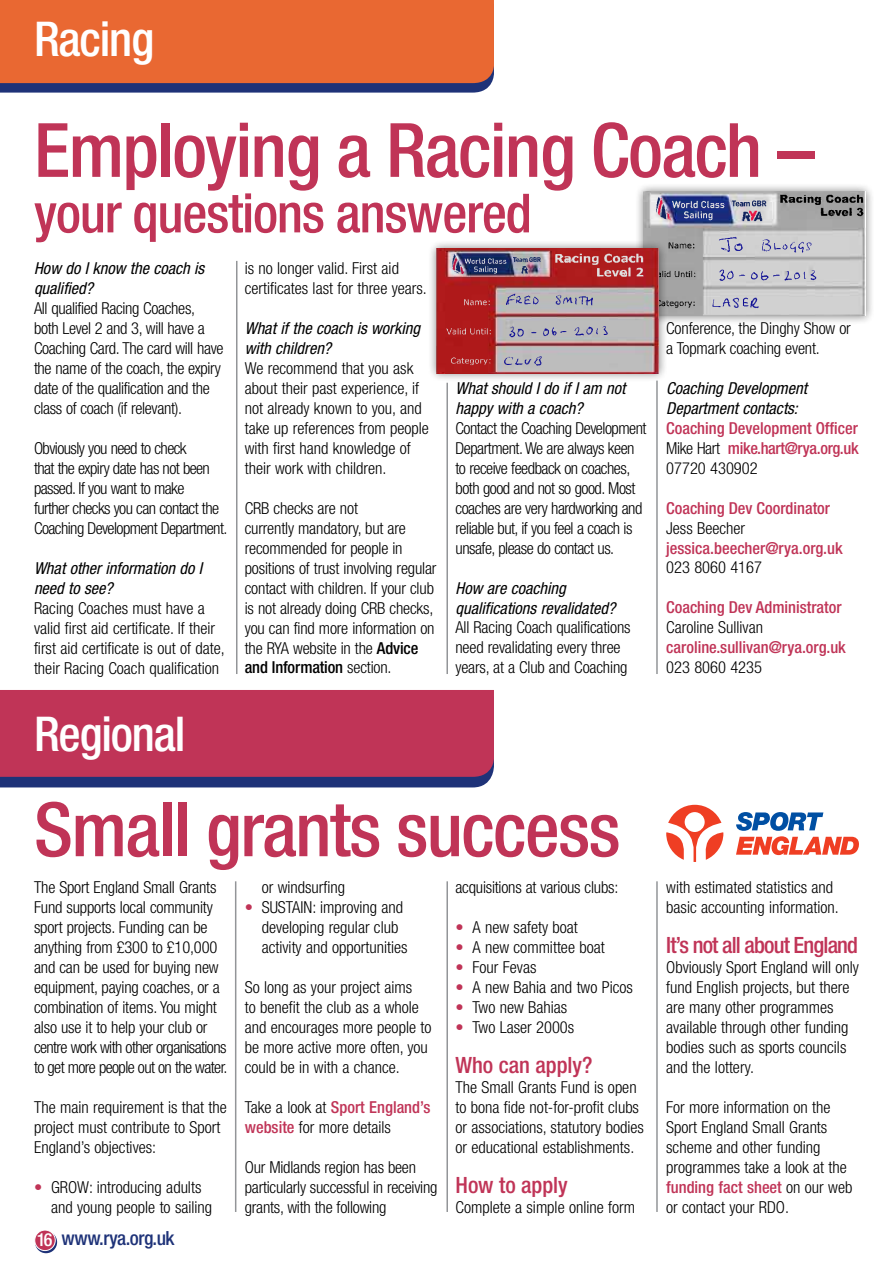
<style>
.page{position:relative;width:893px;height:1263px;background:#fff}
.page>*{position:absolute;margin:0;border:0;box-sizing:border-box;transform-origin:0 0}
.t1{font:500 condensed 75px "Helvetica Neue LT Std";letter-spacing:-.02em;color:#c03457}
.t2{font:500 condensed 54px "Helvetica Neue LT Std";letter-spacing:-.02em;color:#c03457}
.t3{font:500 condensed 48px "Helvetica Neue LT Std";letter-spacing:-.025em;color:#fff}
.t4{font:500 condensed 22.5px "Helvetica Neue LT Std";color:#c03457}
.t5{font:500 condensed 22.5px "Helvetica Neue LT Std";letter-spacing:-.04em;color:#c03457}
.t6{font:500 condensed 19.5px "Helvetica Neue LT Std";letter-spacing:-.025em;color:#1e3278}
.t7{font:300 condensed 16.5px/20px "Helvetica Neue LT Std";color:#000}
.t8{font:italic condensed 16.5px/20px "Helvetica Neue LT Std";color:#000}
.t9{font:300 condensed 16.5px/20px "Helvetica Neue LT Std";letter-spacing:-.03em;color:#000}
.t10{font:500 condensed 16.5px/20px "Helvetica Neue LT Std";color:#c03457;text-align:justify}
.t11{font:300 condensed 16.5px/20px "Helvetica Neue LT Std";letter-spacing:-.02em;color:#000}
.t12{font:300 condensed 16.5px/20px "Helvetica Neue LT Std";letter-spacing:-.035em;color:#000}
.s1{font-weight:500}
.s2{font-weight:300;color:#000}
.s3{color:#c03457}
.s4{font-size:18px;color:#fff}
.s5{font-weight:500;color:#c03457}
</style>
<div class="page">
<svg style="left:0;top:690px;width:494px;height:97px;background:#af345a"></svg>
<svg style="left:35px;top:1231px;width:22px;height:22px"></svg>
<div style="left:35px;top:1230px;width:20px;height:20px;background:#c03457;border-radius:50%"></div>
<div style="left:34px;top:1230px;width:22px;height:21px;border:1px solid #fff;border-radius:50%"></div>
<svg style="left:0;top:0;width:494px;height:93px;background:#d4633a"></svg>
<div style="left:634px;top:182px;width:240px;height:142px;background:#000;opacity:.5"></div>
<img style="left:643px;top:191px;width:222px;height:125px">
<img style="left:648px;top:193px;width:217px;height:116px">
<img style="left:654px;top:191px;width:114px;height:32px">
<img style="left:655px;top:199px;width:104px;height:23px">
<div style="left:427px;top:239px;width:240px;height:143px;background:#000;opacity:.5"></div>
<img style="left:437px;top:249px;width:222px;height:124px">
<img style="left:561px;top:293px;width:50px;height:80px">
<img style="left:447px;top:252px;width:114px;height:121px">
<img style="left:451px;top:254px;width:16px;height:21px">
<hr style="left:236px;top:261px;width:1px;height:413px;background:#939598">
<hr style="left:446px;top:383px;width:2px;height:291px;background:#939598">
<hr style="left:656px;top:381px;width:2px;height:293px;background:#939598">
<hr style="left:235px;top:881px;width:1px;height:331px;background:#939598">
<hr style="left:446px;top:881px;width:2px;height:331px;background:#939598">
<hr style="left:656px;top:881px;width:2px;height:331px;background:#939598">
<svg style="left:736px;top:812px;width:123px;height:43px"></svg>
<svg style="left:666px;top:805px;width:57px;height:57px"></svg>
<h3 class="t3" style="left:34px;top:10px;width:122px">Racing</h3>
<h1 class="t1" style="left:34px;top:106px;width:782px">Employing a Racing Coach –</h1>
<h2 class="t2" style="left:34px;top:181px;width:499px">your questions answered</h2>
<p class="t8" style="left:34px;top:258px;width:172px">How do I know the coach is qualified?</p>
<p class="t11" style="left:34px;top:298px;width:191px">All qualified Racing Coaches, both Level 2 and 3, will have a<br>Coaching Card. The card will have the name of the coach, the expiry date of the qualification and the class of coach (if relevant).</p>
<p class="t12" style="left:34px;top:438px;width:195px">Obviously you need to check<br>that the expiry date has not been passed. If you want to make<br>further checks you can contact the<br>Coaching Development Department.</p>
<p class="t8" style="left:34px;top:558px;width:170px">What other information do I need to see?</p>
<p class="t7" style="left:34px;top:598px;width:192px">Racing Coaches must have a valid first aid certificate. If their first aid certificate is out of date, their Racing Coach qualification</p>
<p class="t7" style="left:245px;top:258px;width:184px">is no longer valid. First aid certificates last for three years.</p>
<p class="t8" style="left:245px;top:318px;width:177px">What if the coach is working with children?</p>
<p class="t7" style="left:245px;top:358px;width:186px">We recommend that you ask about their past experience, if not already known to you, and take up references from people with first hand knowledge of their work with children.</p>
<p class="t7" style="left:245px;top:498px;width:193px">CRB checks are not<br>currently mandatory, but are recommended for people in positions of trust involving regular contact with children. If your club is not already doing CRB checks, you can find more information on the RYA website in the <span class="s1">Advice and Information</span> section.</p>
<p class="t7" style="left:666px;top:318px;width:186px">Conference, the Dinghy Show or a Topmark coaching event.</p>
<p class="t8" style="left:666px;top:378px;width:142px">Coaching Development<br>Department contacts:</p>
<p class="t10" style="left:666px;top:418px;width:194px">Coaching Development Officer <span class="s2">Mike Hart</span> mike.hart@rya.org.uk <span class="s2">07720 430902</span></p>
<p class="t10" style="left:666px;top:497px;width:165px">Coaching Dev Coordinator</p>
<p class="t7" style="left:666px;top:518px;width:80px">Jess Beecher</p>
<p class="t10" style="left:666px;top:537px;width:178px">jessica.beecher@rya.org.uk</p>
<p class="t7" style="left:666px;top:557px;width:97px">023 8060 4167</p>
<p class="t10" style="left:666px;top:597px;width:177px">Coaching Dev Administrator</p>
<p class="t7" style="left:666px;top:617px;width:98px">Caroline Sullivan</p>
<p class="t10" style="left:666px;top:637px;width:181px">caroline.sullivan@rya.org.uk</p>
<p class="t7" style="left:666px;top:657px;width:97px">023 8060 4235</p>
<p class="t8" style="left:455px;top:378px;width:171px">What should I do if I am not happy with a coach?</p>
<p class="t9" style="left:455px;top:418px;width:193px">Contact the Coaching Development<br>Department. We are always keen to receive feedback on coaches, both good and not so good. Most coaches are very hardworking and reliable but, if you feel a coach is unsafe, please do contact us.</p>
<p class="t8" style="left:455px;top:578px;width:161px">How are coaching qualifications revalidated?</p>
<p class="t7" style="left:455px;top:617px;width:177px">All Racing Coach qualifications need revalidating every three years, at a Club and Coaching</p>
<h3 class="t3" style="left:34px;top:705px;width:153px">Regional</h3>
<h1 class="t1" style="left:34px;top:785px;width:588px">Small grants success</h1>
<p class="t7" style="left:34px;top:877px;width:195px">The Sport England Small Grants<br>Fund supports local community sport projects. Funding can be anything from £300 to £10,000 and can be used for buying new equipment, paying coaches, or a combination of items. You might also use it to help your club or centre work with other organisations to get more people out on the water.</p>
<p class="t7" style="left:34px;top:1097px;width:194px">The main requirement is that the project must contribute to Sport<br>England’s objectives:</p>
<p class="t7" style="left:51px;top:1177px;width:163px;text-indent:-17px"><span class="s3">•</span> GROW: introducing adults and young people to sailing</p>
<p class="t6" style="left:37px;top:1226px;width:139px"><span class="s4">16</span> www.rya.org.uk</p>
<p class="t7" style="left:262px;top:877px;width:85px">or windsurfing</p>
<p class="t7" style="left:262px;top:897px;width:147px;text-indent:-17px"><span class="s3">•</span> SUSTAIN: improving and developing regular club activity and opportunities</p>
<p class="t7" style="left:245px;top:977px;width:188px">So long as your project aims<br>to benefit the club as a whole and encourages more people to be more active more often, you could be in with a chance.</p>
<p class="t7" style="left:245px;top:1097px;width:187px">Take a look at <span class="s5">Sport England’s website</span> for more details</p>
<p class="t7" style="left:245px;top:1157px;width:194px">Our Midlands region has been particularly successful in receiving grants, with the following</p>
<p class="t7" style="left:455px;top:877px;width:164px">acquisitions at various clubs:</p>
<p class="t7" style="left:455px;top:917px;width:124px"><span class="s3">•</span> A new safety boat</p>
<p class="t7" style="left:455px;top:937px;width:151px"><span class="s3">•</span> A new committee boat</p>
<p class="t7" style="left:455px;top:957px;width:82px"><span class="s3">•</span> Four Fevas</p>
<p class="t7" style="left:455px;top:977px;width:179px"><span class="s3">•</span> A new Bahia and two Picos</p>
<p class="t7" style="left:455px;top:997px;width:113px"><span class="s3">•</span> Two new Bahias</p>
<p class="t7" style="left:455px;top:1017px;width:120px"><span class="s3">•</span> Two Laser 2000s</p>
<h3 class="t4" style="left:455px;top:1052px;width:139px">Who can apply?</h3>
<p class="t7" style="left:455px;top:1077px;width:190px">The Small Grants Fund is open to bona fide not-for-profit clubs or associations, statutory bodies or educational establishments.</p>
<h3 class="t4" style="left:455px;top:1172px;width:114px">How to apply</h3>
<p class="t7" style="left:455px;top:1197px;width:181px">Complete a simple online form</p>
<p class="t7" style="left:666px;top:877px;width:174px">with estimated statistics and basic accounting information.</p>
<h3 class="t5" style="left:666px;top:932px;width:193px">It’s not all about England</h3>
<p class="t7" style="left:666px;top:957px;width:194px">Obviously Sport England will only fund English projects, but there are many other programmes available through other funding bodies such as sports councils and the lottery.</p>
<p class="t7" style="left:666px;top:1097px;width:188px">For more information on the<br>Sport England Small Grants scheme and other funding programmes take a look at the <span class="s5">funding fact sheet</span> on our web or contact your RDO.</p>
</div>
